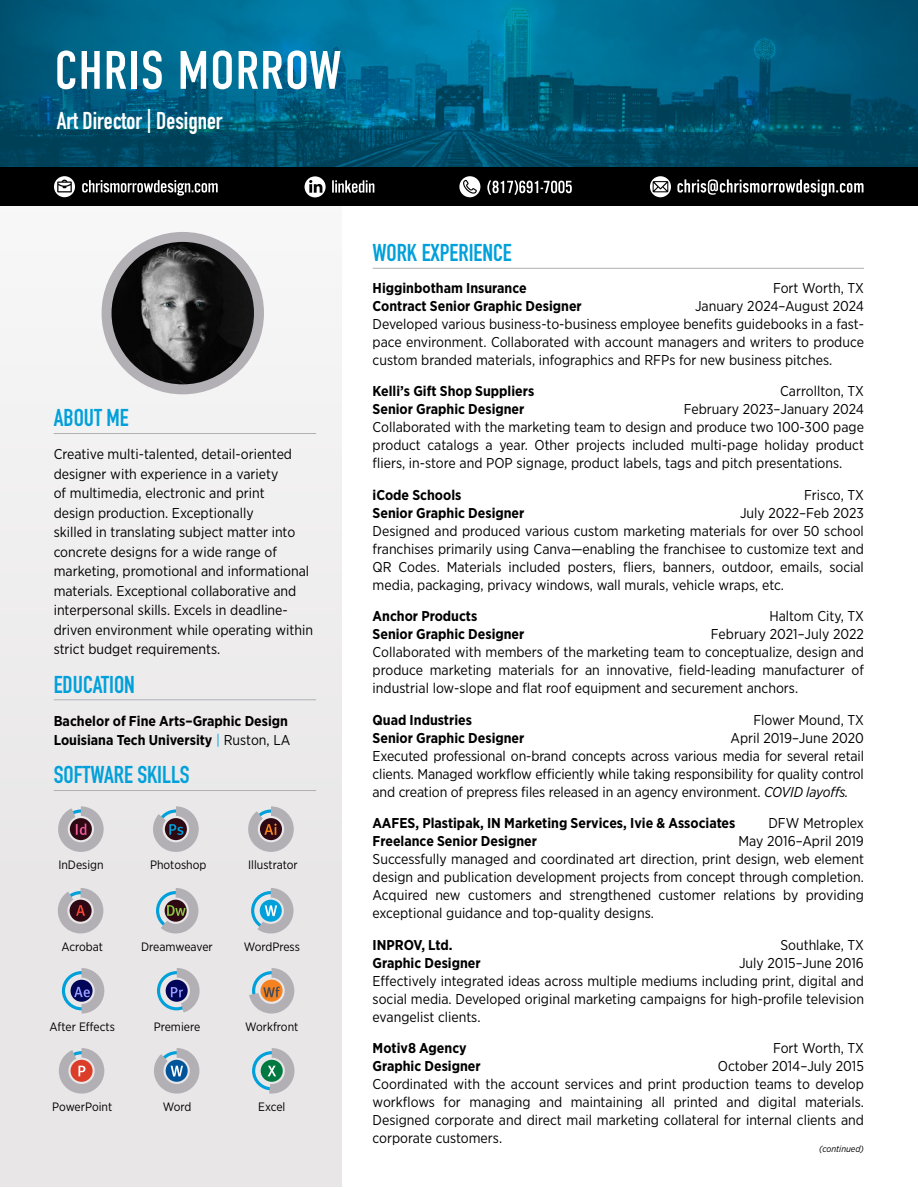
<style>
.page{position:relative;width:918px;height:1188px;background:#fff}
.page>*{position:absolute;margin:0;border:0;box-sizing:border-box;transform-origin:0 0}
.t1{font:54px "DIN Condensed";letter-spacing:.01em;color:#fff}
.t2{font:700 24px "DIN Condensed";color:#00a0da}
.t3{font:700 24px "DIN Condensed";color:#fff}
.t4{font:14.25px/18px "Gotham Narrow";color:#000;text-align:justify}
.t5{font:700 14.25px/19.5px "Gotham Narrow";color:#000}
.t6{font:12.15px "Gotham Narrow";color:#000}
.t7{font:italic 9px "Gotham Narrow";color:#000}
.s1{font-weight:400;color:#00a0da}
.s2{font-weight:400}
.s3{font-style:italic}
</style>
<div class="page">
<div style="left:0;top:205px;width:342px;height:982px;background:#e8e6e7"></div>
<div style="left:0;top:168px;width:918px;height:38px;background:#000"></div>
<svg style="left:0;top:0;width:918px;height:168px;background:#005e7f"></svg>
<hr style="left:373px;top:268px;width:491px;height:1px;background:#b2b0b5">
<div style="left:156px;top:891px;width:39px;height:39px;border:3px solid #00a0da;border-radius:50%"></div>
<div style="left:251px;top:891px;width:39px;height:39px;border:3px solid #00a0da;border-radius:50%"></div>
<div style="left:62px;top:971px;width:39px;height:39px;border:3px solid #00a0da;border-radius:50%"></div>
<div style="left:157px;top:971px;width:39px;height:39px;border:3px solid #00a0da;border-radius:50%"></div>
<div style="left:252px;top:1051px;width:39px;height:39px;border:3px solid #00a0da;border-radius:50%"></div>
<div style="left:71px;top:980px;width:22px;height:22px;background:#010659;border-radius:50%"></div>
<svg style="left:166px;top:980px;width:22px;height:22px"></svg>
<div style="left:261px;top:1060px;width:22px;height:22px;background:#007a40;border-radius:50%"></div>
<img style="left:107px;top:237px;width:152px;height:152px;border-radius:76px">
<div style="left:102px;top:232px;width:162px;height:162px;border:10px solid #b2b0b5;border-radius:50%"></div>
<hr style="left:54px;top:433px;width:262px;height:1px;background:#b2b0b5">
<hr style="left:54px;top:699px;width:262px;height:1px;background:#b2b0b5">
<hr style="left:54px;top:790px;width:262px;height:1px;background:#b2b0b5">
<svg style="left:171px;top:968px;width:29px;height:45px"></svg>
<svg style="left:74px;top:968px;width:30px;height:46px"></svg>
<svg style="left:249px;top:968px;width:45px;height:46px"></svg>
<svg style="left:58px;top:806px;width:46px;height:46px"></svg>
<svg style="left:57px;top:888px;width:46px;height:46px"></svg>
<svg style="left:161px;top:888px;width:37px;height:46px"></svg>
<svg style="left:257px;top:888px;width:37px;height:46px"></svg>
<svg style="left:268px;top:1048px;width:27px;height:46px"></svg>
<svg style="left:59px;top:1048px;width:45px;height:46px"></svg>
<svg style="left:154px;top:1048px;width:45px;height:46px"></svg>
<svg style="left:153px;top:806px;width:46px;height:46px"></svg>
<svg style="left:248px;top:806px;width:46px;height:46px"></svg>
<svg style="left:54px;top:176px;width:21px;height:21px"></svg>
<svg style="left:82px;top:180px;width:136px;height:16px"></svg>
<svg style="left:305px;top:176px;width:21px;height:21px"></svg>
<svg style="left:332px;top:180px;width:42px;height:13px"></svg>
<svg style="left:650px;top:176px;width:214px;height:21px"></svg>
<svg style="left:459px;top:176px;width:21px;height:21px"></svg>
<svg style="left:487px;top:180px;width:85px;height:15px"></svg>
<h1 class="t1" style="left:54px;top:40px;width:289px">CHRIS MORROW</h1>
<h2 class="t3" style="left:57px;top:104px;width:167px">Art Director | Designer</h2>
<h2 class="t2" style="left:54px;top:402px;width:77px">ABOUT ME</h2>
<p class="t4" style="left:54px;top:444px;width:261px;line-height:19.5px;text-align:left">Creative multi-talented, detail-oriented designer with experience in a variety<br>of multimedia, electronic and print<br>design production. Exceptionally<br>skilled in translating subject matter into concrete designs for a wide range of marketing, promotional and informational materials. Exceptional collaborative and interpersonal skills. Excels in deadline&shy;driven environment while operating within strict budget requirements.</p>
<h2 class="t2" style="left:54px;top:668px;width:83px">EDUCATION</h2>
<p class="t5" style="left:54px;top:711px;width:238px">Bachelor of Fine Arts–Graphic Design<br>Louisiana Tech University <span class="s1">|</span> <span class="s2">Ruston, LA</span></p>
<h2 class="t2" style="left:54px;top:759px;width:138px">SOFTWARE SKILLS</h2>
<p class="t6" style="left:58px;top:858px;width:47px">InDesign</p>
<p class="t6" style="left:150px;top:858px;width:58px">Photoshop</p>
<p class="t6" style="left:248px;top:858px;width:51px">Illustrator</p>
<p class="t6" style="left:61px;top:939px;width:43px">Acrobat</p>
<p class="t6" style="left:141px;top:939px;width:73px">Dreamweaver</p>
<p class="t6" style="left:244px;top:939px;width:58px">WordPress</p>
<p class="t6" style="left:50px;top:1019px;width:67px">After Effects</p>
<p class="t6" style="left:52px;top:1099px;width:61px">PowerPoint</p>
<p class="t6" style="left:154px;top:1019px;width:48px">Premiere</p>
<p class="t6" style="left:163px;top:1099px;width:30px">Word</p>
<p class="t6" style="left:245px;top:1019px;width:55px">Workfront</p>
<p class="t6" style="left:258px;top:1099px;width:29px">Excel</p>
<h2 class="t2" style="left:373px;top:237px;width:141px">WORK EXPERIENCE</h2>
<p class="t5" style="left:373px;top:278px;width:156px">Higginbotham Insurance</p>
<p class="t4" style="left:773px;top:278px;width:92px">Fort Worth, TX</p>
<p class="t5" style="left:373px;top:296px;width:211px">Contract Senior Graphic Designer</p>
<p class="t4" style="left:373px;top:296px;width:493px;text-indent:322px">January 2024–August 2024<br>Developed various business-to-business employee benefits guidebooks in a fast&shy;pace environment. Collaborated with account managers and writers to produce custom branded materials, infographics and RFPs for new business pitches.</p>
<p class="t5" style="left:373px;top:381px;width:163px">Kelli’s Gift Shop Suppliers</p>
<p class="t4" style="left:780px;top:382px;width:85px">Carrollton, TX</p>
<p class="t5" style="left:373px;top:399px;width:153px">Senior Graphic Designer</p>
<p class="t4" style="left:373px;top:400px;width:493px;text-indent:311px">February 2023–January 2024<br>Collaborated with the marketing team to design and produce two 100-300 page product catalogs a year. Other projects included multi-page holiday product fliers, in-store and POP signage, product labels, tags and pitch presentations.</p>
<p class="t5" style="left:373px;top:485px;width:90px">iCode Schools</p>
<p class="t4" style="left:804px;top:485px;width:61px">Frisco, TX</p>
<p class="t5" style="left:373px;top:503px;width:153px">Senior Graphic Designer</p>
<p class="t4" style="left:373px;top:503px;width:493px;text-indent:367px">July 2022–Feb 2023<br>Designed and produced various custom marketing materials for over 50 school franchises primarily using Canva—enabling the franchisee to customize text and QR Codes. Materials included posters, fliers, banners, outdoor, emails, social media, packaging, privacy windows, wall murals, vehicle wraps, etc.</p>
<p class="t5" style="left:373px;top:606px;width:106px">Anchor Products</p>
<p class="t4" style="left:769px;top:607px;width:96px">Haltom City, TX</p>
<p class="t5" style="left:373px;top:624px;width:153px">Senior Graphic Designer</p>
<p class="t4" style="left:373px;top:625px;width:493px;text-indent:338px">February 2021–July 2022<br>Collaborated with members of the marketing team to conceptualize, design and produce marketing materials for an innovative, field-leading manufacturer of industrial low-slope and flat roof equipment and securement anchors.</p>
<p class="t5" style="left:373px;top:710px;width:101px">Quad Industries</p>
<p class="t4" style="left:753px;top:710px;width:112px">Flower Mound, TX</p>
<p class="t5" style="left:373px;top:728px;width:153px">Senior Graphic Designer</p>
<p class="t4" style="left:373px;top:728px;width:493px;text-indent:358px">April 2019–June 2020<br>Executed professional on-brand concepts across various media for several retail clients. Managed workflow efficiently while taking responsibility for quality control and creation of prepress files released in an agency environment. <span class="s3">COVID layoffs.</span></p>
<p class="t5" style="left:373px;top:813px;width:364px">AAFES, Plastipak, IN Marketing Services, Ivie &amp; Associates</p>
<p class="t4" style="left:768px;top:814px;width:97px">DFW Metroplex</p>
<p class="t5" style="left:373px;top:831px;width:166px">Freelance Senior Designer</p>
<p class="t4" style="left:373px;top:832px;width:493px;text-indent:366px">May 2016–April 2019<br>Successfully managed and coordinated art direction, print design, web element design and publication development projects from concept through completion.<br>Acquired new customers and strengthened customer relations by providing exceptional guidance and top-quality designs.</p>
<p class="t5" style="left:373px;top:935px;width:82px">INPROV, Ltd.</p>
<p class="t4" style="left:780px;top:935px;width:85px">Southlake, TX</p>
<p class="t5" style="left:373px;top:953px;width:110px">Graphic Designer</p>
<p class="t4" style="left:373px;top:953px;width:493px;text-indent:366px">July 2015–June 2016<br>Effectively integrated ideas across multiple mediums including print, digital and social media. Developed original marketing campaigns for high-profile television evangelist clients.</p>
<p class="t5" style="left:373px;top:1038px;width:96px">Motiv8 Agency</p>
<p class="t4" style="left:773px;top:1039px;width:92px">Fort Worth, TX</p>
<p class="t5" style="left:373px;top:1056px;width:110px">Graphic Designer</p>
<p class="t4" style="left:373px;top:1057px;width:493px;text-indent:345px">October 2014–July 2015<br>Coordinated with the account services and print production teams to develop workflows for managing and maintaining all printed and digital materials.<br>Designed corporate and direct mail marketing collateral for internal clients and corporate customers.</p>
<p class="t7" style="left:819px;top:1143px;width:46px">(continued)</p>
</div>
